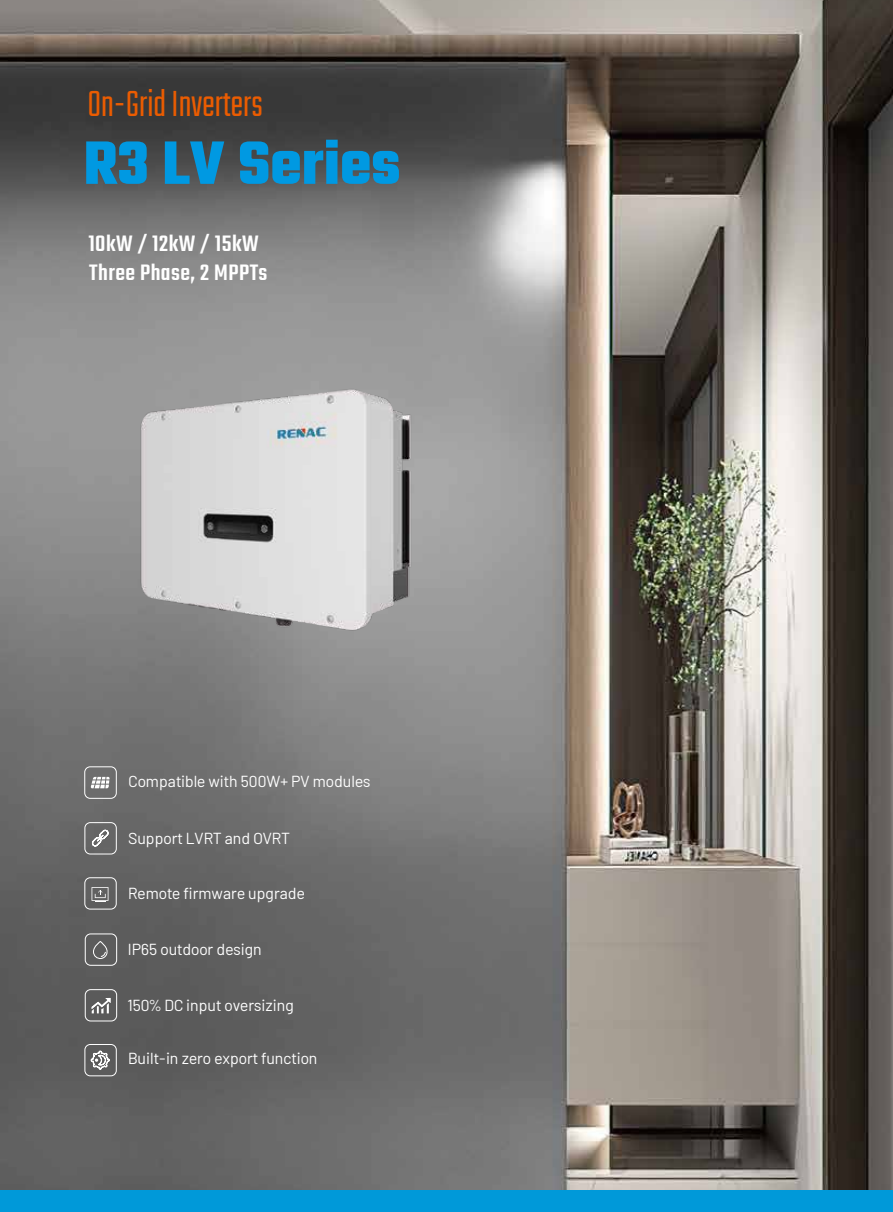
<style>
.page{position:relative;width:893px;height:1212px;background:#fff}
.page>*{position:absolute;margin:0;border:0;box-sizing:border-box;transform-origin:0 0}
.t1{font:700 66px "Teko";color:#0099e2}
.t2{font:300 40.35px "Teko";color:#eb5c01;scale:.95 1}
.t3{font:500 24.45px/28.3px "Teko";letter-spacing:.02em;color:#fff}
.t4{font:15.9px "Barlow";color:#fff}
</style>
<div class="page">
<img style="left:0;top:0;width:893px;height:1191px">
<img style="left:129px;top:379px;width:290px;height:259px">
<div style="left:84px;top:822px;width:33px;height:32px;border:1px solid #fff;border-radius:5px"></div>
<svg style="left:91px;top:829px;width:18px;height:18px"></svg>
<div style="left:84px;top:766px;width:33px;height:33px;border:1px solid #fff;border-radius:5px"></div>
<svg style="left:91px;top:777px;width:19px;height:11px"></svg>
<div style="left:85px;top:1044px;width:32px;height:32px;border:1px solid #fff;border-radius:5px"></div>
<svg style="left:91px;top:1051px;width:19px;height:18px"></svg>
<div style="left:85px;top:933px;width:32px;height:33px;border:1px solid #fff;border-radius:5px"></div>
<svg style="left:93px;top:941px;width:18px;height:18px"></svg>
<div style="left:84px;top:877px;width:33px;height:32px;border:1px solid #fff;border-radius:5px"></div>
<svg style="left:92px;top:887px;width:16px;height:14px"></svg>
<div style="left:85px;top:989px;width:32px;height:32px;border:1px solid #fff;border-radius:5px"></div>
<svg style="left:92px;top:998px;width:19px;height:15px"></svg>
<div style="left:0;top:1191px;width:893px;height:21px;background:#0099d9"></div>
<h2 class="t2" style="left:87px;top:81px;width:186px">On-Grid Inverters</h2>
<h1 class="t1" style="left:84px;top:121px;width:319px">R3 LV Series</h1>
<h3 class="t3" style="left:88px;top:231px;width:181px">10kW / 12kW / 15kW<br>Three Phase, 2 MPPTs</h3>
<p class="t4" style="left:129px;top:770px;width:243px">Compatible with 500W+ PV modules</p>
<p class="t4" style="left:129px;top:826px;width:163px">Support LVRT and OVRT</p>
<p class="t4" style="left:128px;top:882px;width:178px">Remote firmware upgrade</p>
<p class="t4" style="left:128px;top:937px;width:135px">IP65 outdoor design</p>
<p class="t4" style="left:128px;top:994px;width:168px">150% DC input oversizing</p>
<p class="t4" style="left:128px;top:1047px;width:191px">Built-in zero export function</p>
</div>
